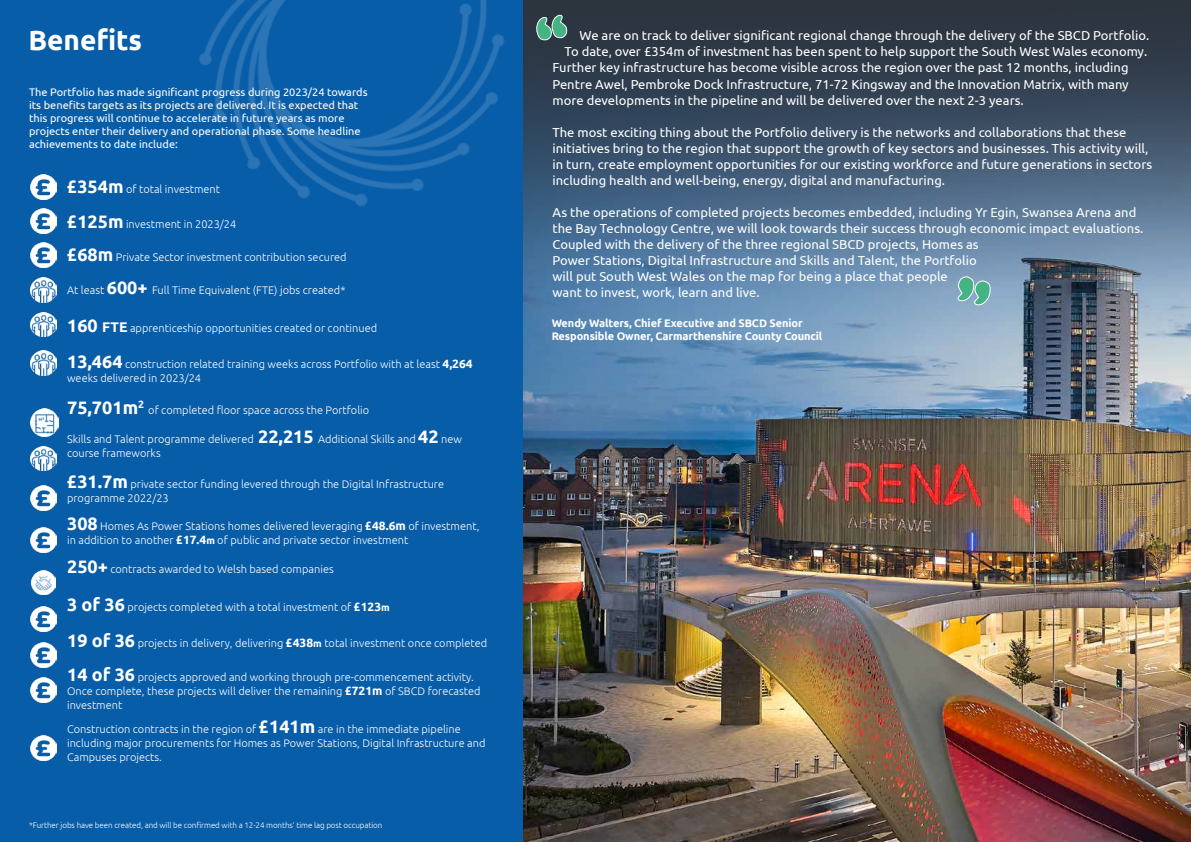
<style>
.page{position:relative;width:1191px;height:842px;background:#fff}
.page>*{position:absolute;margin:0;border:0;box-sizing:border-box;transform-origin:0 0}
.t1{font:700 28px "Ubuntu";color:#fff}
.t2{font:700 18px "Ubuntu";color:#fff}
.t3{font:13px/16px "Ubuntu";color:#fff}
.t4{font:300 11px/14px "Ubuntu";color:#fff}
.t5{font:11px/13px "Ubuntu";color:#fff}
.t6{font:700 11px/13px "Ubuntu";letter-spacing:-.01em;color:#fff}
.t7{font:300 8px "Ubuntu";letter-spacing:-.01em;color:#fff}
.s1{font-weight:700;font-size:18px}
.s2{font-weight:700;font-size:14px}
.s3{font-weight:700;font-size:12px}
.s4{font-weight:700;font-size:10px}
</style>
<div class="page">
<div style="left:0;top:0;width:523px;height:842px;background:#085da9"></div>
<img style="left:523px;top:400px;width:668px;height:442px">
<svg style="left:523px;top:289px;width:668px;height:111px;background:#7594b2"></svg>
<svg style="left:523px;top:0;width:668px;height:289px;background:#435870"></svg>
<img style="left:30px;top:174px;width:27px;height:25px">
<img style="left:30px;top:607px;width:27px;height:25px">
<img style="left:30px;top:643px;width:27px;height:25px">
<img style="left:30px;top:678px;width:27px;height:25px">
<img style="left:30px;top:735px;width:27px;height:25px">
<img style="left:30px;top:208px;width:27px;height:25px">
<img style="left:30px;top:243px;width:27px;height:25px">
<img style="left:30px;top:485px;width:27px;height:25px">
<img style="left:30px;top:278px;width:26px;height:24px">
<img style="left:30px;top:312px;width:26px;height:25px">
<img style="left:30px;top:351px;width:26px;height:24px">
<img style="left:30px;top:446px;width:26px;height:25px">
<img style="left:30px;top:409px;width:28px;height:28px">
<svg style="left:564px;top:15px;width:3px;height:25px"></svg>
<svg style="left:957px;top:275px;width:33px;height:31px"></svg>
<img style="left:31px;top:570px;width:24px;height:24px">
<img style="left:199px;top:0;width:365px;height:266px">
<img style="left:30px;top:527px;width:27px;height:25px">
<h1 class="t1" style="left:28px;top:23px;width:115px">Benefits</h1>
<p class="t5" style="left:29px;top:85px;width:340px">The Portfolio has made significant progress during 2023/24 towards its benefits targets as its projects are delivered. It is expected that this progress will continue to accelerate in future years as more projects enter their delivery and operational phase. Some headline achievements to date include:</p>
<p class="t4" style="left:67px;top:181px;width:154px"><span class="s1">£354m</span> of total investment</p>
<p class="t4" style="left:67px;top:216px;width:171px"><span class="s1">£125m</span> investment in 2023/24</p>
<p class="t4" style="left:67px;top:250px;width:281px"><span class="s1">£68m</span> Private Sector investment contribution secured</p>
<p class="t4" style="left:67px;top:283px;width:280px">At least <span class="s1">600+</span> Full Time Equivalent (FTE) jobs created*</p>
<p class="t4" style="left:67px;top:320px;width:311px"><span class="s1">160</span> <span class="s2">FTE</span> apprenticeship opportunities created or continued</p>
<p class="t4" style="left:67px;top:356px;width:407px"><span class="s1">13,464</span> construction related training weeks across Portfolio with at least <span class="s3">4,264 </span>weeks delivered in 2023/24</p>
<h2 class="t2" style="left:67px;top:397px;width:79px">75,701m<sup>2</sup></h2>
<p class="t4" style="left:148px;top:403px;width:222px">of completed floor space across the Portfolio</p>
<p class="t4" style="left:67px;top:432px;width:396px">Skills and Talent programme delivered <span class="s1">22,215</span> Additional Skills and <span class="s1">42</span> new course frameworks</p>
<p class="t4" style="left:67px;top:477px;width:378px"><span class="s1">£31.7m</span> private sector funding levered through the Digital Infrastructure programme 2022/23</p>
<p class="t4" style="left:67px;top:519px;width:414px"><span class="s1">308</span> Homes As Power Stations homes delivered leveraging <span class="s3">£48.6m</span> of investment, in addition to another <span class="s3">£17.4</span><span class="s4">m</span> of public and private sector investment</p>
<p class="t4" style="left:67px;top:562px;width:268px"><span class="s1">250+</span> contracts awarded to Welsh based companies</p>
<p class="t4" style="left:67px;top:599px;width:324px"><span class="s1">3 of 36</span> projects completed with a total investment of <span class="s3">£123</span><span class="s4">m</span></p>
<p class="t4" style="left:67px;top:635px;width:421px"><span class="s1">19 of 36</span> projects in delivery, delivering <span class="s3">£438</span><span class="s4">m</span> total investment once completed</p>
<p class="t4" style="left:67px;top:670px;width:415px"><span class="s1">14 of 36</span> projects approved and working through pre-commencement activity.<br>Once complete, these projects will deliver the remaining <span class="s3">£721m</span> of SBCD forecasted investment</p>
<p class="t4" style="left:67px;top:722px;width:420px">Construction contracts in the region of <span class="s1">£141m</span> are in the immediate pipeline including major procurements for Homes as Power Stations, Digital Infrastructure and<br>Campuses projects.</p>
<p class="t7" style="left:29px;top:820px;width:355px">*Further jobs have been created, and will be confirmed with a 12-24 months’ time lag post occupation</p>
<p class="t3" style="left:579px;top:27px;width:571px">We are on track to deliver significant regional change through the delivery of the SBCD Portfolio.</p>
<p class="t3" style="left:564px;top:43px;width:584px">To date, over £354m of investment has been spent to help support the South West Wales economy.</p>
<p class="t3" style="left:552px;top:59px;width:577px">Further key infrastructure has become visible across the region over the past 12 months, including</p>
<p class="t3" style="left:552px;top:75px;width:578px">Pentre Awel, Pembroke Dock Infrastructure, 71-72 Kingsway and the Innovation Matrix, with many</p>
<p class="t3" style="left:552px;top:91px;width:472px">more developments in the pipeline and will be delivered over the next 2-3 years.</p>
<p class="t3" style="left:552px;top:123px;width:601px">The most exciting thing about the Portfolio delivery is the networks and collaborations that these initiatives bring to the region that support the growth of key sectors and businesses. This activity will, in turn, create employment opportunities for our existing workforce and future generations in sectors including health and well-being, energy, digital and manufacturing.</p>
<p class="t3" style="left:552px;top:203px;width:592px">As the operations of completed projects becomes embedded, including Yr Egin, Swansea Arena and the Bay Technology Centre, we will look towards their success through economic impact evaluations.<br>Coupled with the delivery of the three regional SBCD projects, Homes as<br>Power Stations, Digital Infrastructure and Skills and Talent, the Portfolio<br>will put South West Wales on the map for being a place that people<br>want to invest, work, learn and live.</p>
<p class="t6" style="left:551px;top:316px;width:272px">Wendy Walters, Chief Executive and SBCD Senior<br>Responsible Owner, Carmarthenshire County Council</p>
</div>
